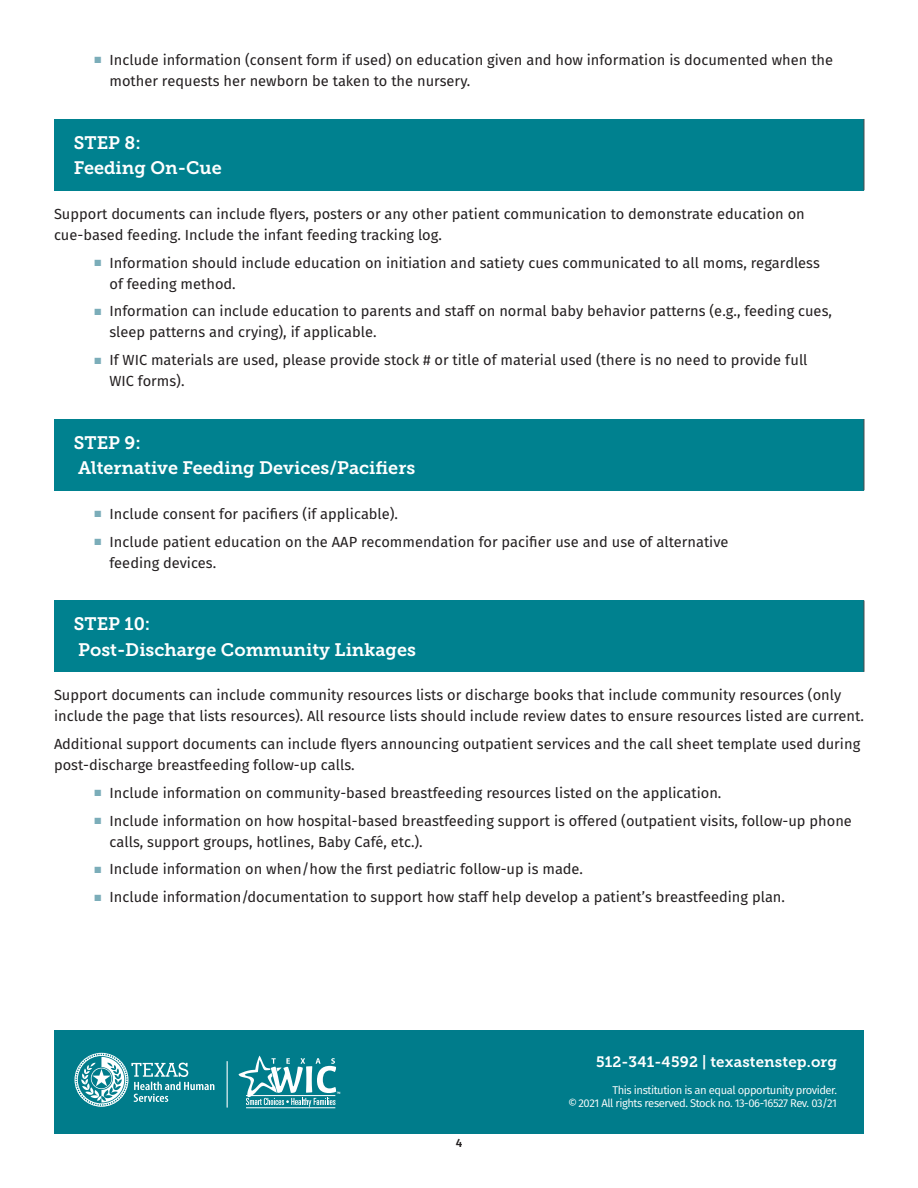
<style>
.page{position:relative;width:918px;height:1188px;background:#fff}
.page>*{position:absolute;margin:0;border:0;box-sizing:border-box;transform-origin:0 0}
.t1{font:18px/25.5px "Museo Slab 700";color:#fff}
.t2{font:15px "Museo Slab 700";letter-spacing:.01em;color:#fff}
.t3{font:14.7px/21px "Fira Sans";color:#231f20}
.t4{font:500 12px "Fira Sans";color:#231f20}
.t5{font:11.25px "Fira Sans";letter-spacing:-.04em;color:#fff}
.s1{color:#7badb9}
</style>
<div class="page">
<div style="left:54px;top:1030px;width:810px;height:104px;background:#007c8b"></div>
<hr style="left:227px;top:1061px;width:1px;height:47px;background:#fff">
<svg style="left:75px;top:1053px;width:139px;height:54px"></svg>
<hr style="left:246px;top:1107px;width:89px;height:1px;background:#fff">
<svg style="left:238px;top:1056px;width:102px;height:51px"></svg>
<div style="left:54px;top:119px;width:810px;height:71px;background:#00818f"></div>
<hr style="left:864px;top:119px;width:1px;height:71px;background:#4d4c4c">
<div style="left:54px;top:419px;width:810px;height:71px;background:#00818f"></div>
<hr style="left:864px;top:419px;width:1px;height:71px;background:#4d4c4c">
<div style="left:54px;top:601px;width:810px;height:71px;background:#00818f"></div>
<hr style="left:864px;top:601px;width:1px;height:71px;background:#4d4c4c">
<p class="t3" style="left:110px;top:49px;width:725px;text-indent:-15px"><span class="s1">■</span> Include information (consent form if used) on education given and how information is documented when the mother requests her newborn be taken to the nursery.</p>
<h2 class="t1" style="left:74px;top:130px;width:149px">STEP 8:<br>Feeding On-Cue</h2>
<p class="t3" style="left:54px;top:203px;width:752px">Support documents can include flyers, posters or any other patient communication to demonstrate education on cue-based feeding. Include the infant feeding tracking log.</p>
<p class="t3" style="left:110px;top:252px;width:712px;text-indent:-15px"><span class="s1">■</span> Information should include education on initiation and satiety cues communicated to all moms, regardless of feeding method.</p>
<p class="t3" style="left:110px;top:301px;width:724px;text-indent:-15px"><span class="s1">■</span> Information can include education to parents and staff on normal baby behavior patterns (e.g., feeding cues, sleep patterns and crying), if applicable.</p>
<p class="t3" style="left:110px;top:349px;width:700px;text-indent:-15px"><span class="s1">■</span> If WIC materials are used, please provide stock # or title of material used (there is no need to provide full<br>WIC forms).</p>
<h2 class="t1" style="left:74px;top:430px;width:343px">STEP 9:<br>Alternative Feeding Devices/Pacifiers</h2>
<p class="t3" style="left:95px;top:503px;width:305px"><span class="s1">■</span> Include consent for pacifiers (if applicable).</p>
<p class="t3" style="left:110px;top:531px;width:621px;text-indent:-15px"><span class="s1">■</span> Include patient education on the AAP recommendation for pacifier use and use of alternative feeding devices.</p>
<h2 class="t1" style="left:74px;top:611px;width:344px">STEP 10:<br>Post-Discharge Community Linkages</h2>
<p class="t3" style="left:54px;top:685px;width:811px">Support documents can include community resources lists or discharge books that include community resources (only include the page that lists resources). All resource lists should include review dates to ensure resources listed are current.</p>
<p class="t3" style="left:54px;top:733px;width:808px">Additional support documents can include flyers announcing outpatient services and the call sheet template used during post-discharge breastfeeding follow-up calls.</p>
<p class="t3" style="left:95px;top:782px;width:628px"><span class="s1">■</span> Include information on community-based breastfeeding resources listed on the application.</p>
<p class="t3" style="left:110px;top:810px;width:744px;text-indent:-15px"><span class="s1">■</span> Include information on how hospital-based breastfeeding support is offered (outpatient visits, follow-up phone calls, support groups, hotlines, Baby Café, etc.).</p>
<p class="t3" style="left:95px;top:859px;width:490px"><span class="s1">■</span> Include information on when/how the first pediatric follow-up is made.</p>
<p class="t3" style="left:95px;top:886px;width:692px"><span class="s1">■</span> Include information/documentation to support how staff help develop a patient’s breastfeeding plan.</p>
<p class="t4" style="left:456px;top:1135px;width:8px">4</p>
<p class="t2" style="left:596px;top:1053px;width:242px">512-341-4592 | texastenstep.org</p>
<p class="t5" style="left:612px;top:1082px;width:226px">This institution is an equal opportunity provider.</p>
<p class="t5" style="left:568px;top:1095px;width:270px">© 2021 All rights reserved. Stock no. 13-06-16527 Rev. 03/21</p>
</div>
